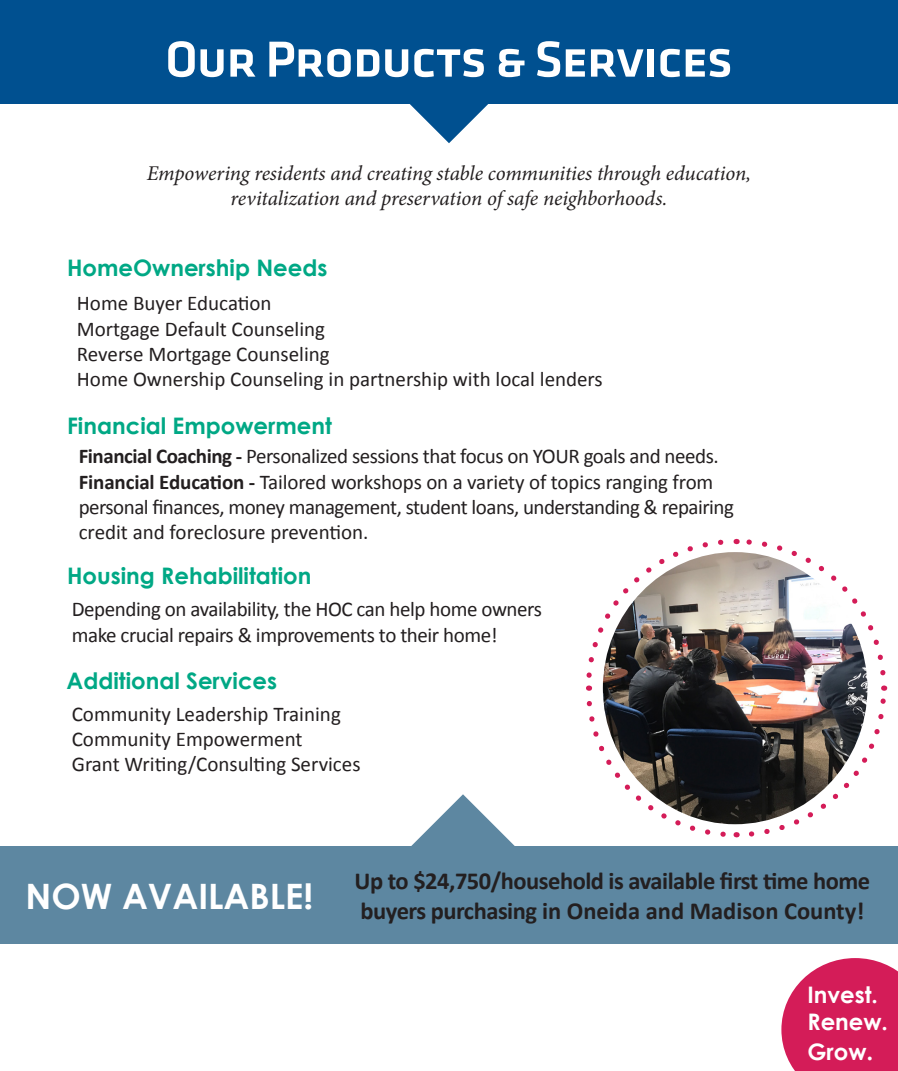
<style>
.page{position:relative;width:898px;height:1071px;background:#fff}
.page>*{position:absolute;margin:0;border:0;box-sizing:border-box;transform-origin:0 0}
.t1{font:52.5px "Klavika Med Caps SC";letter-spacing:-.025em;color:#fff}
.t2{font:700 35px "Century Gothic";color:#fff}
.t3{font:700 24.5px/29.4px "Calibri";letter-spacing:-.02em;color:#231f20}
.t4{font:700 22.75px "Century Gothic";color:#00a885}
.t5{font:700 22.75px/27.3px "Century Gothic";color:#fff}
.t6{font:21px/25.2px "Calibri";letter-spacing:-.01em;color:#231f20}
.t7{font:italic 21px/25.2px "Minion Pro";letter-spacing:-.01em;color:#231f20;text-align:center}
.s1{font-weight:700}
.s2{font-size:24.5px}
</style>
<div class="page">
<img style="left:603px;top:552px;width:264px;height:272px">
<div style="left:0;top:0;width:898px;height:104px;background:#005090"></div>
<div style="left:0;top:846px;width:898px;height:98px;background:#5d87a1"></div>
<svg style="left:411px;top:794px;width:104px;height:52px"></svg>
<svg style="left:410px;top:104px;width:78px;height:39px"></svg>
<svg style="left:746px;top:686px;width:142px;height:151px"></svg>
<img style="left:736px;top:538px;width:150px;height:141px">
<svg style="left:586px;top:539px;width:140px;height:152px"></svg>
<svg style="left:586px;top:698px;width:151px;height:140px"></svg>
<svg style="left:781px;top:958px;width:117px;height:113px;background:#d9386c"></svg>
<p class="t1" style="left:165px;top:31px;width:569px">Our Products &amp; Services</p>
<p class="t7" style="left:147px;top:160px;width:606px">Empowering residents and creating stable communities through education, revitalization and preservation of safe neighborhoods.</p>
<p class="t4" style="left:67px;top:251px;width:262px">HomeOwnership Needs</p>
<p class="t6" style="left:77px;top:291px;width:527px">Home Buyer Education<br>Mortgage Default Counseling<br>Reverse Mortgage Counseling<br>Home Ownership Counseling in partnership with local lenders</p>
<p class="t4" style="left:67px;top:408px;width:266px">Financial Empowerment</p>
<p class="t6" style="left:79px;top:444px;width:656px"><span class="s1">Financial Coaching -</span> Personalized sessions that focus on YOUR goals and needs.<br><span class="s1">Financial Education -</span> Tailored workshops on a variety of topics ranging from personal finances, money management, student loans, understanding &amp; repairing credit and foreclosure prevention.</p>
<p class="t4" style="left:67px;top:558px;width:246px">Housing Rehabilitation</p>
<p class="t6" style="left:72px;top:597px;width:472px">Depending on availability, the HOC can help home owners make crucial repairs &amp; improvements to their home!</p>
<p class="t4" style="left:66px;top:664px;width:212px">Additional Services</p>
<p class="t6" style="left:72px;top:701px;width:290px">Community Leadership Training<br>Community Empowerment<br>Grant Writing/Consulting Services</p>
<p class="t2" style="left:25px;top:869px;width:289px">NOW AVAILABLE!</p>
<p class="t3" style="left:355px;top:866px;width:517px">Up to $24,750/household is available first time home buyers purchasing in Oneida and Madison County!</p>
<p class="t5" style="left:807px;top:980px;width:82px">Invest.<br>Renew.</p>
<p class="t5" style="left:807px;top:1037px;width:68px">Grow<span class="s2">.</span></p>
</div>
